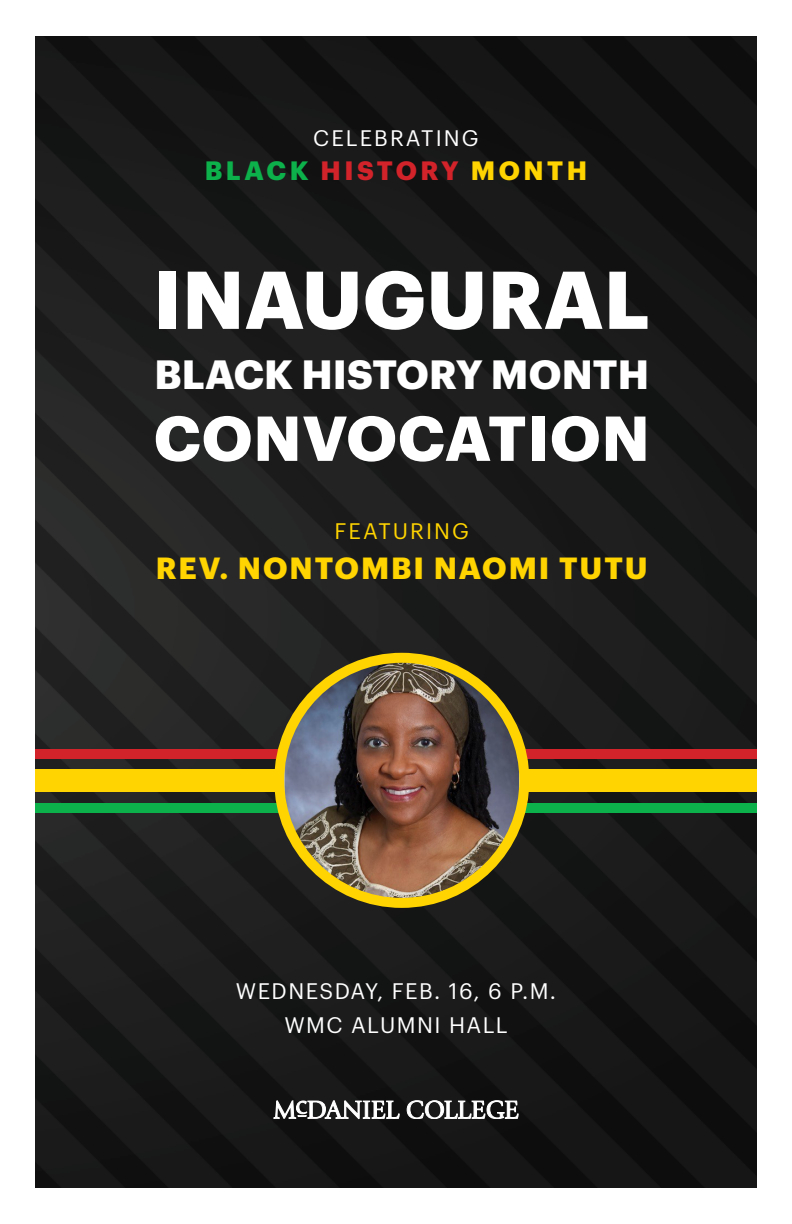
<style>
.page{position:relative;width:792px;height:1224px;background:#fff}
.page>*{position:absolute;margin:0;border:0;box-sizing:border-box;transform-origin:0 0}
.t1{font:700 80px "Graphik";letter-spacing:.005em;color:#fff}
.t2{font:700 62px "Graphik";letter-spacing:.015em;color:#fff}
.t3{font:700 40px "Graphik";letter-spacing:.005em;color:#fff}
.t4{font:700 30px "Graphik";letter-spacing:.065em;color:#ffd400}
.t5{font:700 26px "Graphik";letter-spacing:.135em;color:#d2232a}
.t6{font:22px/34px "Graphik";letter-spacing:.065em;color:#fff;text-align:center}
.t7{font:22px "Graphik";letter-spacing:.095em;color:#fff}
.t8{font:22px "Graphik";letter-spacing:.095em;color:#ffd400}
.s1{color:#0db14b}
.s2{color:#ffd400}
</style>
<div class="page">
<img style="left:35px;top:36px;width:722px;height:1152px">
<div style="left:35px;top:769px;width:722px;height:22px;background:#ffd400"></div>
<div style="left:35px;top:749px;width:722px;height:10px;background:#d2232a"></div>
<div style="left:35px;top:803px;width:722px;height:10px;background:#0db14b"></div>
<svg style="left:407px;top:1101px;width:111px;height:18px"></svg>
<svg style="left:274px;top:1101px;width:125px;height:18px"></svg>
<img style="left:284px;top:658px;width:235px;height:245px">
<div style="left:274px;top:653px;width:255px;height:255px;border:10px solid #ffd400;border-radius:50%"></div>
<p class="t7" style="left:313px;top:121px;width:167px">CELEBRATING</p>
<p class="t5" style="left:205px;top:150px;width:384px"><span class="s1">BLACK</span> HISTORY <span class="s2">MONTH</span></p>
<h1 class="t1" style="left:154px;top:238px;width:498px">INAUGURAL</h1>
<h3 class="t3" style="left:154px;top:343px;width:496px">BLACK HISTORY MONTH</h3>
<h2 class="t2" style="left:154px;top:390px;width:497px">CONVOCATION</h2>
<p class="t8" style="left:334px;top:514px;width:136px">FEATURING</p>
<h3 class="t4" style="left:156px;top:545px;width:493px">REV. NONTOMBI NAOMI TUTU</h3>
<p class="t6" style="left:236px;top:972px;width:322px">WEDNESDAY, FEB. 16, 6 P.M.<br>WMC ALUMNI HALL</p>
</div>
